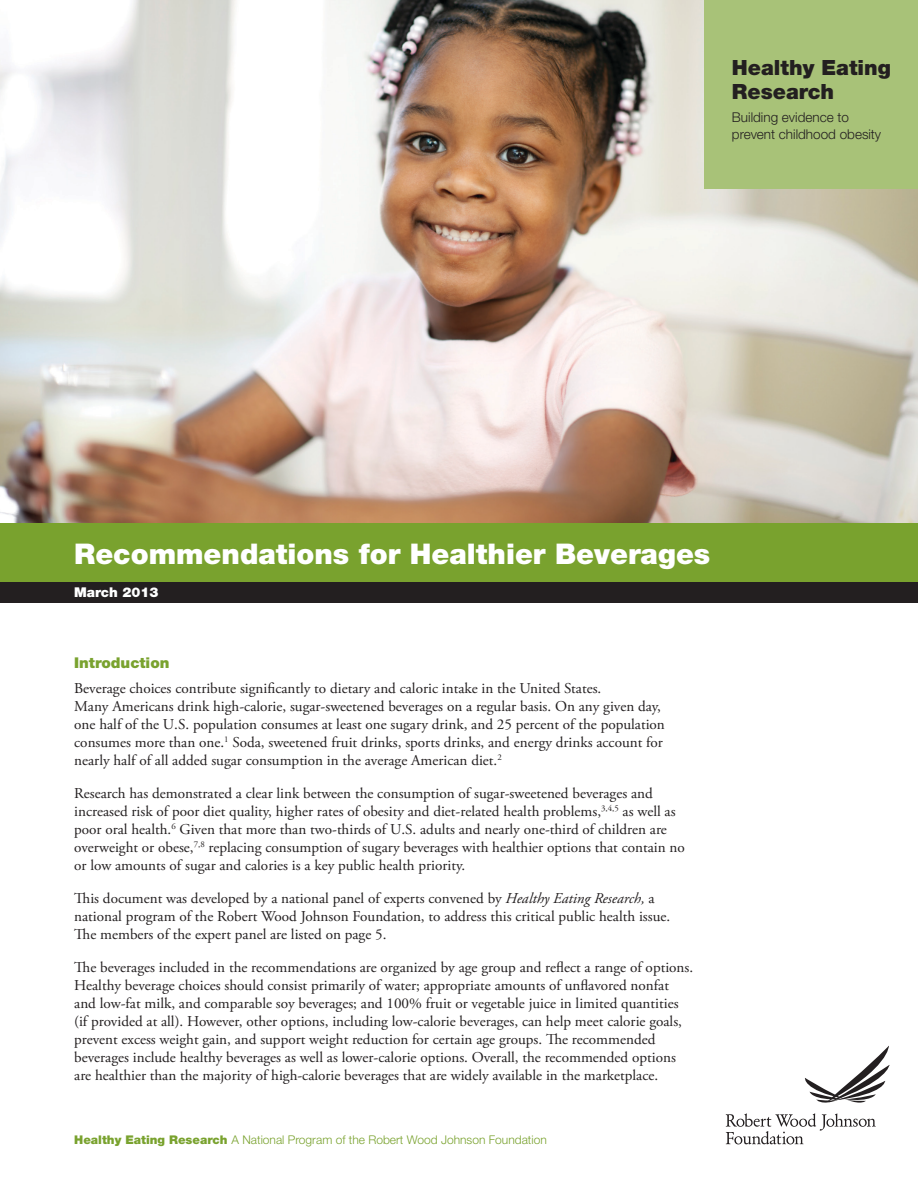
<style>
.page{position:relative;width:918px;height:1188px;background:#fff}
.page>*{position:absolute;margin:0;border:0;box-sizing:border-box;transform-origin:0 0}
.Title_1{font:900 28.5px "Helvetica Neue";color:#fff}
.Title_1-2{font:900 21px/24px "Helvetica Neue";color:#231f20}
.Text_1{font:15px/18px "Adobe Garamond Pro";color:#231f20}
.Subhead_1{font:900 14.85px "Helvetica Neue";color:#79a22e}
.Title_3{font:300 13.5px/16.2px "Helvetica Neue";color:#231f20}
.t1{font:900 13.5px "Helvetica Neue";color:#fff}
.Cover_folio{font:300 12px "Helvetica Neue";color:#79a22e}
.s1{font-style:italic}
.s2{font-weight:900}
</style>
<div class="page">
<img style="left:0;top:0;width:918px;height:524px">
<svg style="left:726px;top:1113px;width:150px;height:31px"></svg>
<svg style="left:804px;top:1046px;width:86px;height:57px"></svg>
<div style="left:705px;top:0;width:213px;height:189px;background:#a8c278"></div>
<div style="left:0;top:524px;width:918px;height:58px;background:#79a22e"></div>
<div style="left:0;top:582px;width:918px;height:21px;background:#231f20"></div>
<p class="Title_1-2" style="left:732px;top:56px;width:161px">Healthy Eating<br>Research</p>
<p class="Title_3" style="left:732px;top:109px;width:151px">Building evidence to prevent childhood obesity</p>
<p class="Title_1" style="left:74px;top:537px;width:638px">Recommendations for Healthier Beverages</p>
<p class="t1" style="left:74px;top:585px;width:86px">March 2013</p>
<p class="Subhead_1" style="left:74px;top:654px;width:97px">Introduction</p>
<p class="Text_1" style="left:74px;top:680px;width:592px">Beverage choices contribute significantly to dietary and caloric intake in the United States.<br>Many Americans drink high-calorie, sugar-sweetened beverages on a regular basis. On any given day, one half of the U.S. population consumes at least one sugary drink, and 25 percent of the population consumes more than one.<sup>1</sup> Soda, sweetened fruit drinks, sports drinks, and energy drinks account for nearly half of all added sugar consumption in the average American diet.<sup>2</sup></p>
<p class="Text_1" style="left:74px;top:785px;width:612px">Research has demonstrated a clear link between the consumption of sugar-sweetened beverages and increased risk of poor diet quality, higher rates of obesity and diet-related health problems,<sup>3,4,5</sup> as well as poor oral health.<sup>6</sup> Given that more than two-thirds of U.S. adults and nearly one-third of children are overweight or obese,<sup>7,8</sup> replacing consumption of sugary beverages with healthier options that contain no or low amounts of sugar and calories is a key public health priority.</p>
<p class="Text_1" style="left:74px;top:890px;width:598px">This document was developed by a national panel of experts convened by <span class="s1">Healthy Eating Research,</span> a national program of the Robert Wood Johnson Foundation, to address this critical public health issue.<br>The members of the expert panel are listed on page 5.</p>
<p class="Text_1" style="left:74px;top:959px;width:620px">The beverages included in the recommendations are organized by age group and reflect a range of options.<br>Healthy beverage choices should consist primarily of water; appropriate amounts of unflavored nonfat and low-fat milk, and comparable soy beverages; and 100% fruit or vegetable juice in limited quantities (if provided at all). However, other options, including low-calorie beverages, can help meet calorie goals, prevent excess weight gain, and support weight reduction for certain age groups. The recommended beverages include healthy beverages as well as lower-calorie options. Overall, the recommended options are healthier than the majority of high-calorie beverages that are widely available in the marketplace.</p>
<p class="Cover_folio" style="left:74px;top:1133px;width:474px"><span class="s2">Healthy Eating Research</span> A National Program of the Robert Wood Johnson Foundation</p>
</div>
